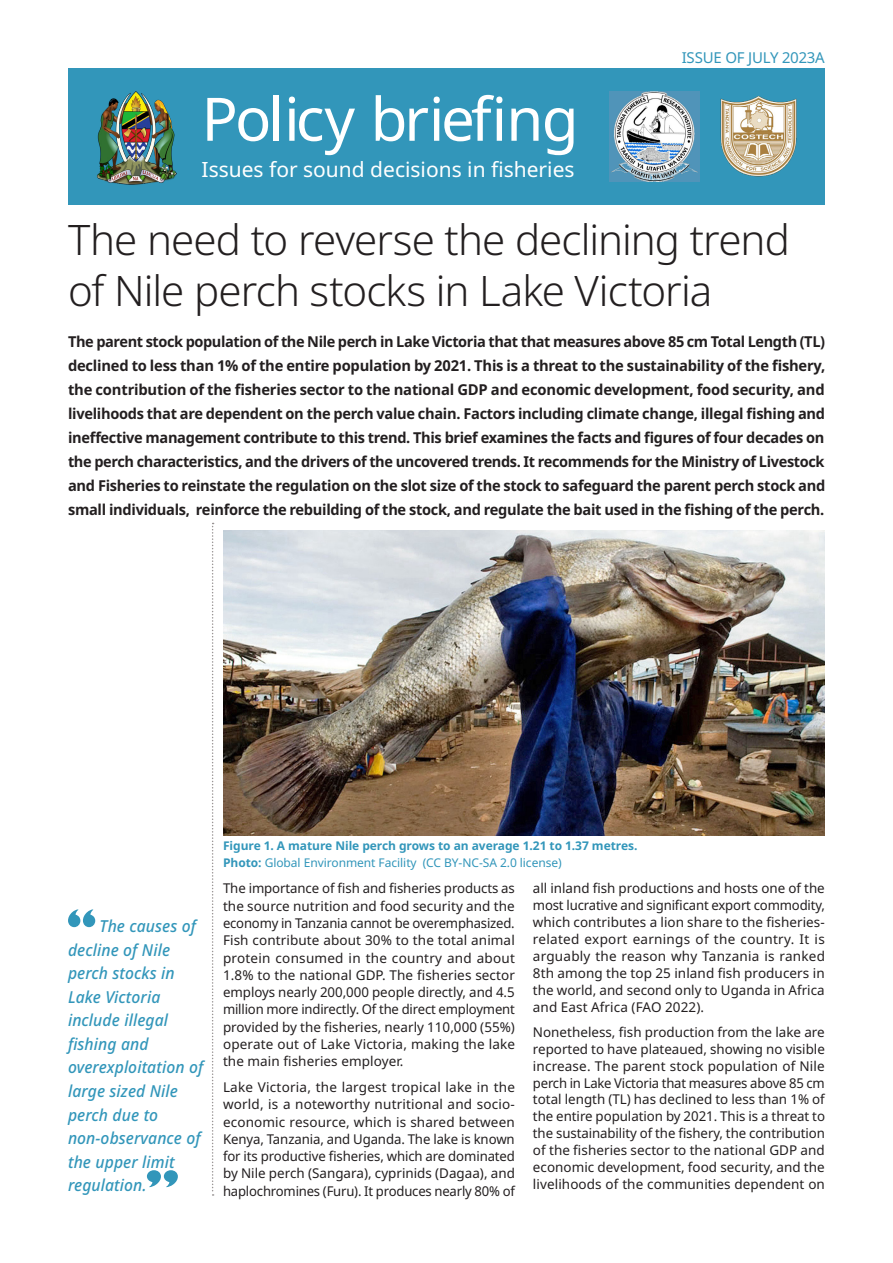
<style>
.page{position:relative;width:893px;height:1263px;background:#fff}
.page>*{position:absolute;margin:0;border:0;box-sizing:border-box;transform-origin:0 0}
.CO_masthead{font:60px "Noto Sans";letter-spacing:-.045em;color:#fff}
.CO_title{font:300 42px/51px "Noto Sans";letter-spacing:-.02em;color:#231f20}
.CO_masthead-2{font:21px "Noto Sans";color:#fff}
.CO_pull_quote{font:italic 500 16.5px/23.5px "Noto Sans";letter-spacing:.005em;color:#3296ba;scale:.95 1}
.Uvuvi_Style{font:700 15px/24px "Noto Sans";letter-spacing:-.02em;color:#231f20;text-align:justify}
.CO_issue_date{font:15px "Noto Sans";letter-spacing:-.015em;color:#3296ba}
.CO_body{font:13.5px/17.2px "Noto Sans";letter-spacing:.005em;color:#231f20;text-align:justify}
.CO_body-2{font:700 12px "Noto Sans";letter-spacing:-.005em;color:#3296ba}
.CO_body-3{font:12px "Noto Sans";letter-spacing:-.005em;color:#3296ba}
.s1{font-weight:700}
</style>
<div class="page">
<div style="left:68px;top:68px;width:757px;height:137px;background:#3296ba"></div>
<svg style="left:68px;top:909px;width:27px;height:18px"></svg>
<svg style="left:147px;top:1170px;width:31px;height:17px"></svg>
<svg style="left:212px;top:523px;width:2px;height:673px"></svg>
<img style="left:223px;top:530px;width:601px;height:305px">
<img style="left:96px;top:91px;width:81px;height:94px">
<img style="left:720px;top:96px;width:77px;height:81px">
<img style="left:610px;top:92px;width:89px;height:89px">
<p class="CO_masthead" style="left:202px;top:85px;width:379px">Policy briefing</p>
<p class="CO_masthead-2" style="left:202px;top:157px;width:375px">Issues for sound decisions in fisheries</p>
<p class="CO_issue_date" style="left:682px;top:49px;width:145px">ISSUE OF JULY 2023A</p>
<p class="CO_title" style="left:68px;top:215px;width:723px">The need to reverse the declining trend of Nile perch stocks in Lake Victoria</p>
<p class="Uvuvi_Style" style="left:68px;top:330px;width:759px">The parent stock population of the Nile perch in Lake Victoria that that measures above 85 cm Total Length (TL) declined to less than 1% of the entire population by 2021. This is a threat to the sustainability of the fishery, the contribution of the fisheries sector to the national GDP and economic development, food security, and livelihoods that are dependent on the perch value chain. Factors including climate change, illegal fishing and ineffective management contribute to this trend. This brief examines the facts and figures of four decades on the perch characteristics, and the drivers of the uncovered trends. It recommends for the Ministry of Livestock and Fisheries to reinstate the regulation on the slot size of the stock to safeguard the parent perch stock and small individuals, reinforce the rebuilding of the stock, and regulate the bait used in the fishing of the perch.</p>
<p class="CO_pull_quote" style="left:68px;top:915px;width:144px;text-indent:32px">The causes of decline of Nile perch stocks in<br>Lake Victoria include illegal fishing and overexploitation of large sized Nile perch due to non-observance of the upper limit regulation.</p>
<p class="CO_body-2" style="left:223px;top:838px;width:416px">Figure 1. A mature Nile perch grows to an average 1.21 to 1.37 metres.</p>
<p class="CO_body-3" style="left:223px;top:856px;width:340px"><span class="s1">Photo:</span> Global Environment Facility (CC BY-NC-SA 2.0 license)</p>
<p class="CO_body" style="left:223px;top:880px;width:294px">The importance of fish and fisheries products as the source nutrition and food security and the economy in Tanzania cannot be overemphasized.<br>Fish contribute about 30% to the total animal protein consumed in the country and about 1.8% to the national GDP. The fisheries sector employs nearly 200,000 people directly, and 4.5 million more indirectly. Of the direct employment provided by the fisheries, nearly 110,000 (55%) operate out of Lake Victoria, making the lake the main fisheries employer.</p>
<p class="CO_body" style="left:223px;top:1079px;width:294px">Lake Victoria, the largest tropical lake in the world, is a noteworthy nutritional and socio&shy;economic resource, which is shared between Kenya, Tanzania, and Uganda. The lake is known for its productive fisheries, which are dominated by Nile perch (Sangara), cyprinids (Dagaa), and haplochromines (Furu). It produces nearly 80% of</p>
<p class="CO_body" style="left:533px;top:880px;width:293px;line-height:16.8px">all inland fish productions and hosts one of the most lucrative and significant export commodity, which contributes a lion share to the fisheries&shy;related export earnings of the country. It is arguably the reason why Tanzania is ranked 8th among the top 25 inland fish producers in the world, and second only to Uganda in Africa and East Africa (FAO 2022).</p>
<p class="CO_body" style="left:533px;top:1024px;width:294px;line-height:16.8px">Nonetheless, fish production from the lake are reported to have plateaued, showing no visible increase. The parent stock population of Nile perch in Lake Victoria that measures above 85 cm total length (TL) has declined to less than 1% of the entire population by 2021. This is a threat to the sustainability of the fishery, the contribution of the fisheries sector to the national GDP and economic development, food security, and the livelihoods of the communities dependent on</p>
</div>
